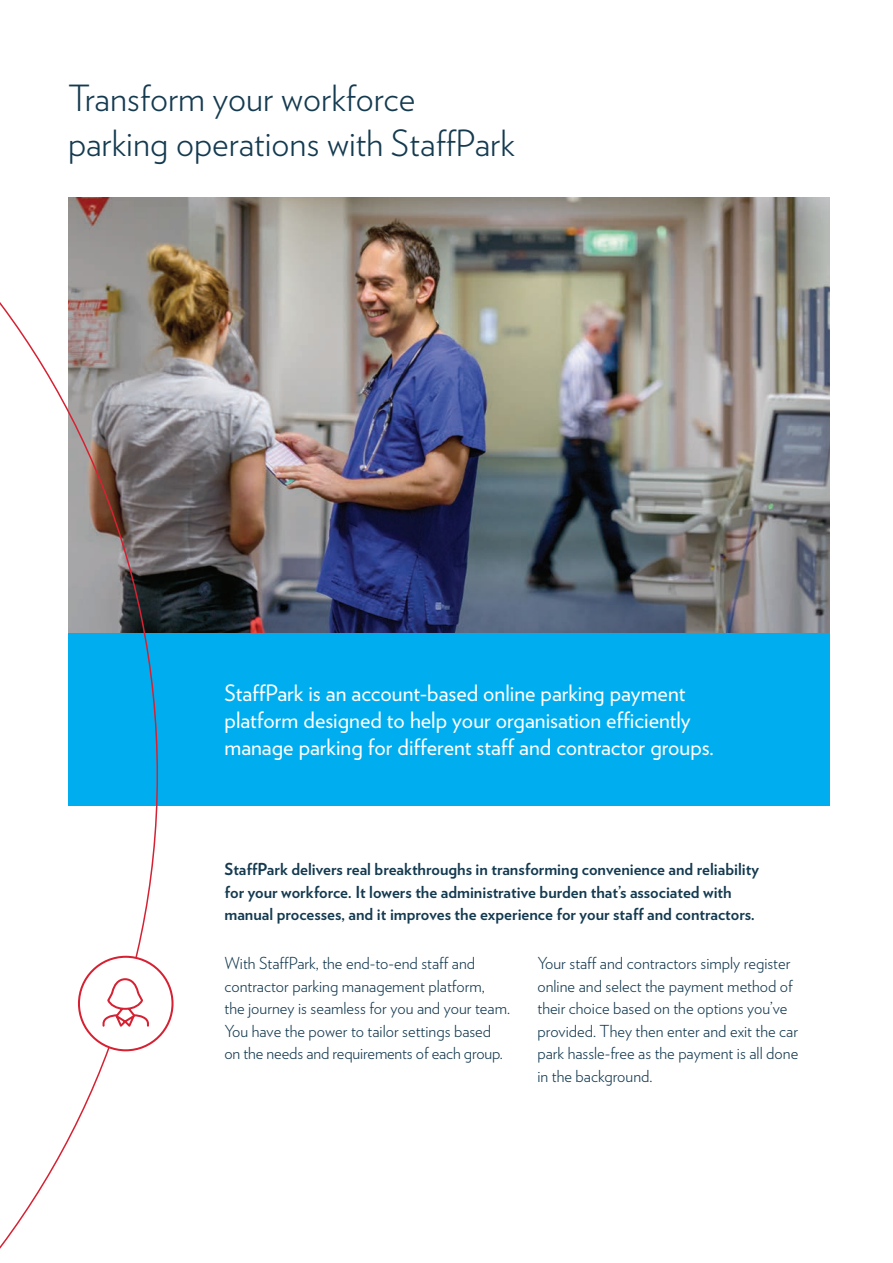
<style>
.page{position:relative;width:893px;height:1263px;background:#fff}
.page>*{position:absolute;margin:0;border:0;box-sizing:border-box;transform-origin:0 0}
.t1{font:300 36px/45px "Verlag";color:#143a50}
.t2{font:22.5px/27px "Verlag";color:#fff}
.t3{font:300 16.5px/22.5px "Verlag";color:#143a50}
.t4{font:700 16.5px/22.5px "Verlag";color:#143a50}
</style>
<div class="page">
<img style="left:158px;top:197px;width:671px;height:437px">
<div style="left:68px;top:634px;width:761px;height:172px;background:#00aeef"></div>
<svg style="left:0;top:197px;width:158px;height:1052px"></svg>
<div style="left:79px;top:957px;width:94px;height:93px;background:#fff;border-radius:50%"></div>
<div style="left:78px;top:956px;width:96px;height:95px;border:2px solid #d62132;border-radius:50%"></div>
<svg style="left:102px;top:978px;width:47px;height:49px"></svg>
<p class="t1" style="left:68px;top:74px;width:448px">Transform your workforce parking operations with StaffPark</p>
<p class="t2" style="left:225px;top:678px;width:491px">StaffPark is an account-based online parking payment platform designed to help your organisation efficiently manage parking for different staff and contractor groups.</p>
<p class="t4" style="left:225px;top:857px;width:536px">StaffPark delivers real breakthroughs in transforming convenience and reliability for your workforce. It lowers the administrative burden that’s associated with manual processes, and it improves the experience for your staff and contractors.</p>
<p class="t3" style="left:225px;top:951px;width:287px">With StaffPark, the end-to-end staff and contractor parking management platform,<br>the journey is seamless for you and your team.<br>You have the power to tailor settings based on the needs and requirements of each group.</p>
<p class="t3" style="left:537px;top:951px;width:262px">Your staff and contractors simply register online and select the payment method of their choice based on the options you’ve provided. They then enter and exit the car park hassle-free as the payment is all done in the background.</p>
</div>
